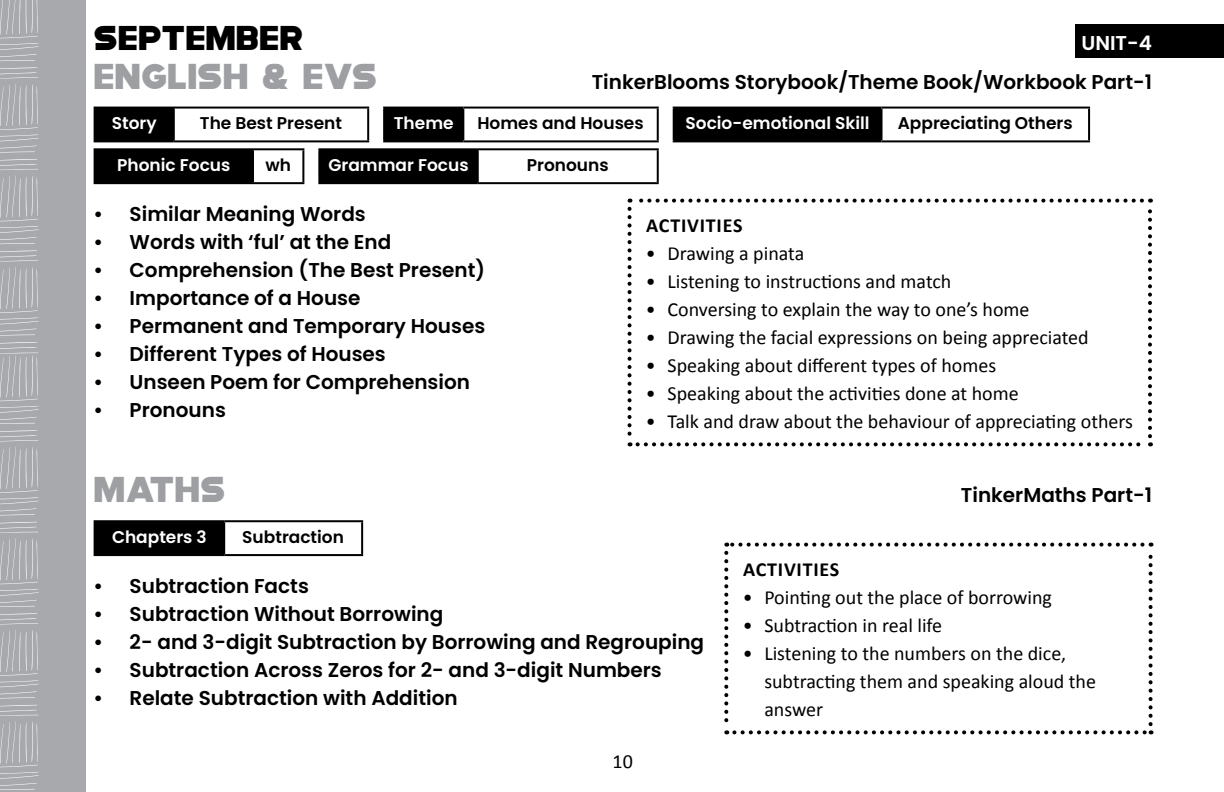
<style>
.page{position:relative;width:1224px;height:792px;background:#fff}
.page>*{position:absolute;margin:0;border:0;box-sizing:border-box;transform-origin:0 0}
.t1{font:36px "Modia Non Commercial";color:#9d9fa2}
.t2{font:34.4px "Modia Non Commercial";color:#000}
.t3{font:600 20px "Poppins";color:#000}
.t4{font:20px/28px "Calibri";color:#000}
.t5{font:700 20px "Calibri";letter-spacing:.04em;color:#000}
.t6{font:600 20px "Poppins";color:#fff}
.t7{font:600 17px "Poppins";color:#000}
.t8{font:600 17px "Poppins";color:#fff}
</style>
<div class="page">
<div style="left:0;top:0;width:85px;height:792px;background:#a7a9ac"></div>
<svg style="left:0;top:0;width:39px;height:790px"></svg>
<svg style="left:628px;top:209px;width:4px;height:237px"></svg>
<svg style="left:638px;top:442px;width:513px;height:4px"></svg>
<svg style="left:1148px;top:199px;width:4px;height:237px"></svg>
<svg style="left:630px;top:199px;width:512px;height:4px"></svg>
<div style="left:95px;top:108px;width:79px;height:33px;background:#000"></div>
<hr style="left:173px;top:109px;width:2px;height:31px;background:#000">
<hr style="left:94px;top:107px;width:80px;height:2px;background:#000">
<hr style="left:94px;top:109px;width:2px;height:31px;background:#000">
<hr style="left:174px;top:107px;width:195px;height:2px;background:#000">
<hr style="left:367px;top:109px;width:2px;height:31px;background:#000">
<hr style="left:94px;top:140px;width:80px;height:2px;background:#000">
<hr style="left:174px;top:140px;width:195px;height:2px;background:#000">
<div style="left:384px;top:108px;width:79px;height:33px;background:#000"></div>
<hr style="left:462px;top:109px;width:2px;height:31px;background:#000">
<hr style="left:383px;top:107px;width:80px;height:2px;background:#000">
<hr style="left:383px;top:109px;width:2px;height:31px;background:#000">
<hr style="left:463px;top:107px;width:196px;height:2px;background:#000">
<hr style="left:657px;top:109px;width:2px;height:31px;background:#000">
<hr style="left:383px;top:140px;width:80px;height:2px;background:#000">
<hr style="left:463px;top:140px;width:196px;height:2px;background:#000">
<div style="left:95px;top:149px;width:158px;height:34px;background:#000"></div>
<hr style="left:252px;top:150px;width:2px;height:32px;background:#000">
<hr style="left:94px;top:148px;width:159px;height:2px;background:#000">
<hr style="left:94px;top:150px;width:2px;height:32px;background:#000">
<hr style="left:253px;top:148px;width:51px;height:2px;background:#000">
<hr style="left:302px;top:150px;width:2px;height:32px;background:#000">
<hr style="left:94px;top:182px;width:159px;height:2px;background:#000">
<hr style="left:253px;top:182px;width:51px;height:2px;background:#000">
<div style="left:319px;top:149px;width:159px;height:34px;background:#000"></div>
<hr style="left:477px;top:150px;width:2px;height:32px;background:#000">
<hr style="left:318px;top:148px;width:160px;height:2px;background:#000">
<hr style="left:318px;top:150px;width:2px;height:32px;background:#000">
<hr style="left:478px;top:148px;width:181px;height:2px;background:#000">
<hr style="left:657px;top:150px;width:2px;height:32px;background:#000">
<hr style="left:318px;top:182px;width:160px;height:2px;background:#000">
<hr style="left:478px;top:182px;width:181px;height:2px;background:#000">
<div style="left:1076px;top:25px;width:148px;height:33px;background:#000"></div>
<div style="left:95px;top:521px;width:129px;height:34px;background:#000"></div>
<hr style="left:223px;top:522px;width:2px;height:32px;background:#000">
<hr style="left:94px;top:520px;width:130px;height:2px;background:#000">
<hr style="left:94px;top:522px;width:2px;height:32px;background:#000">
<hr style="left:224px;top:520px;width:139px;height:2px;background:#000">
<hr style="left:361px;top:522px;width:2px;height:32px;background:#000">
<hr style="left:94px;top:554px;width:130px;height:2px;background:#000">
<hr style="left:224px;top:554px;width:139px;height:2px;background:#000">
<svg style="left:724px;top:553px;width:4px;height:181px"></svg>
<svg style="left:734px;top:730px;width:418px;height:4px"></svg>
<svg style="left:1149px;top:543px;width:4px;height:181px"></svg>
<svg style="left:726px;top:543px;width:417px;height:4px"></svg>
<div style="left:674px;top:108px;width:208px;height:33px;background:#000"></div>
<hr style="left:881px;top:109px;width:2px;height:31px;background:#000">
<hr style="left:673px;top:107px;width:209px;height:2px;background:#000">
<hr style="left:673px;top:109px;width:2px;height:31px;background:#000">
<hr style="left:882px;top:107px;width:208px;height:2px;background:#000">
<hr style="left:1088px;top:109px;width:2px;height:31px;background:#000">
<hr style="left:673px;top:140px;width:209px;height:2px;background:#000">
<hr style="left:882px;top:140px;width:208px;height:2px;background:#000">
<h2 class="t2" style="left:94px;top:13px;width:211px">SEPTEMBER</h2>
<p class="t6" style="left:1081px;top:31px;width:12px">unit</p>
<p class="t6" style="left:1127px;top:31px;width:26px">-4</p>
<h1 class="t1" style="left:94px;top:51px;width:285px">ENGLISH &amp; EVS</h1>
<p class="t8" style="left:112px;top:114px;width:46px">Story</p>
<p class="t7" style="left:200px;top:114px;width:144px">The Best Present</p>
<p class="t8" style="left:394px;top:114px;width:61px">Theme</p>
<p class="t7" style="left:477px;top:114px;width:168px">Homes and Houses</p>
<p class="t8" style="left:117px;top:155px;width:115px">Phonic Focus</p>
<p class="t7" style="left:265px;top:155px;width:27px">wh</p>
<p class="t8" style="left:328px;top:155px;width:142px">Grammar Focus</p>
<p class="t7" style="left:527px;top:155px;width:83px">Pronouns</p>
<p class="t3" style="left:592px;top:70px;width:562px">TinkerBlooms Storybook/Theme Book/Workbook Part-1</p>
<p class="t8" style="left:685px;top:114px;width:186px">Socio-emotional Skill</p>
<p class="t7" style="left:898px;top:114px;width:176px">Appreciating Others</p>
<p class="t3" style="left:94px;top:202px;width:274px">• Similar Meaning Words</p>
<p class="t3" style="left:94px;top:230px;width:299px">• Words with ‘ful’ at the End</p>
<p class="t3" style="left:94px;top:258px;width:393px">• Comprehension (The Best Present)</p>
<p class="t3" style="left:94px;top:286px;width:268px">• Importance of a House</p>
<p class="t3" style="left:94px;top:314px;width:393px">• Permanent and Temporary Houses</p>
<p class="t3" style="left:94px;top:342px;width:294px">• Different Types of Houses</p>
<p class="t3" style="left:94px;top:370px;width:378px">• Unseen Poem for Comprehension</p>
<p class="t3" style="left:94px;top:398px;width:134px">• Pronouns</p>
<h1 class="t1" style="left:94px;top:464px;width:133px">MATHS</h1>
<p class="t8" style="left:112px;top:527px;width:96px">Chapters 3</p>
<p class="t7" style="left:242px;top:527px;width:103px">Subtraction</p>
<p class="t5" style="left:646px;top:211px;width:98px">ACTIVITIES</p>
<p class="t4" style="left:646px;top:238px;width:160px">• Drawing a pinata</p>
<p class="t4" style="left:646px;top:266px;width:307px">• Listening to instructions and match</p>
<p class="t4" style="left:646px;top:294px;width:385px">• Conversing to explain the way to one’s home</p>
<p class="t4" style="left:646px;top:322px;width:444px">• Drawing the facial expressions on being appreciated</p>
<p class="t4" style="left:646px;top:350px;width:352px">• Speaking about different types of homes</p>
<p class="t4" style="left:646px;top:378px;width:374px">• Speaking about the activities done at home</p>
<p class="t4" style="left:646px;top:406px;width:489px">• Talk and draw about the behaviour of appreciating others</p>
<p class="t3" style="left:961px;top:484px;width:193px">TinkerMaths Part-1</p>
<p class="t3" style="left:94px;top:574px;width:217px">• Subtraction Facts</p>
<p class="t3" style="left:94px;top:602px;width:351px">• Subtraction Without Borrowing</p>
<p class="t3" style="left:94px;top:630px;width:612px">• 2- and 3-digit Subtraction by Borrowing and Regrouping</p>
<p class="t3" style="left:94px;top:658px;width:570px">• Subtraction Across Zeros for 2- and 3-digit Numbers</p>
<p class="t3" style="left:94px;top:686px;width:366px">• Relate Subtraction with Addition</p>
<p class="t4" style="left:613px;top:747px;width:22px">10</p>
<p class="t5" style="left:743px;top:555px;width:98px">ACTIVITIES</p>
<p class="t4" style="left:743px;top:582px;width:311px">• Pointing out the place of borrowing</p>
<p class="t4" style="left:743px;top:610px;width:201px">• Subtraction in real life</p>
<p class="t4" style="left:764px;top:638px;width:333px;text-indent:-22px">• Listening to the numbers on the dice, subtracting them and speaking aloud the answer</p>
</div>
